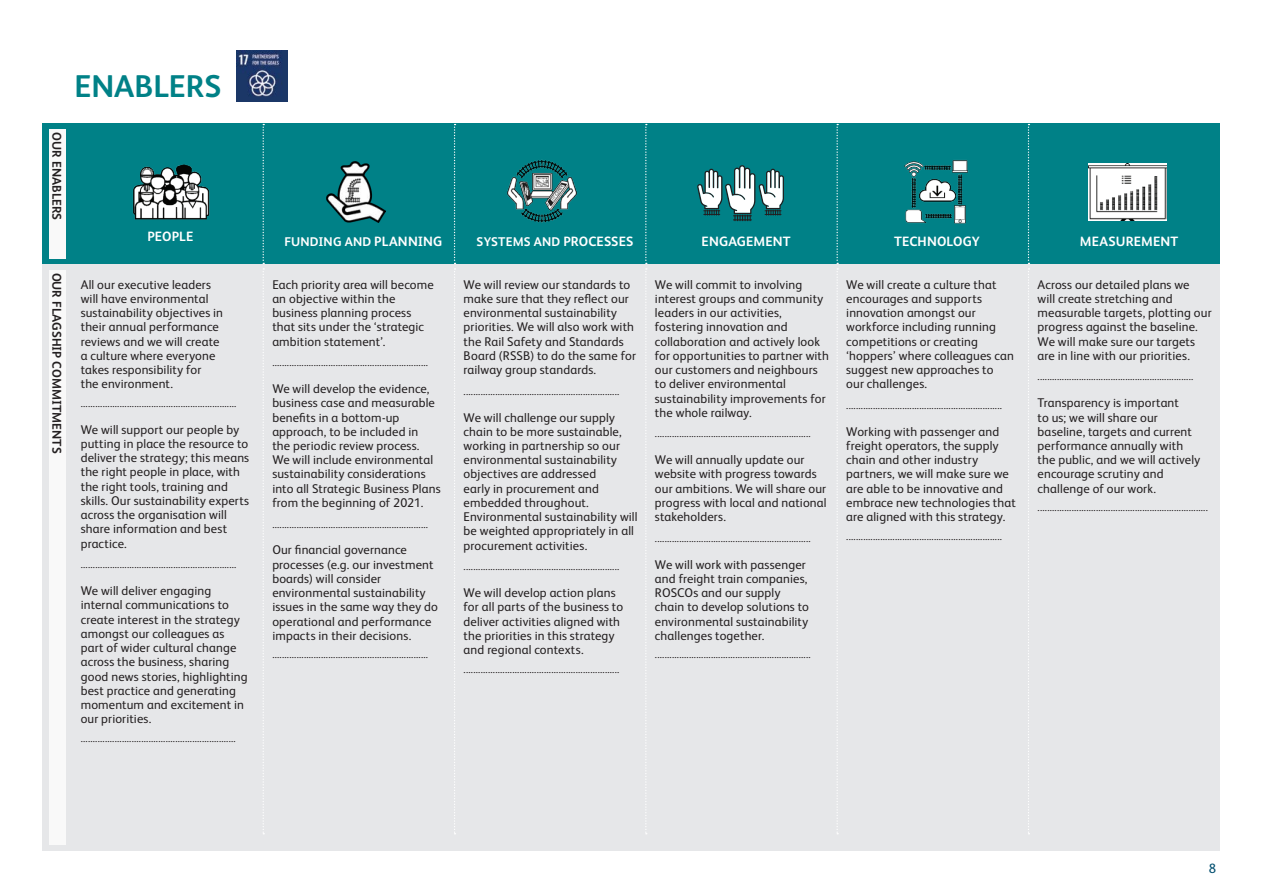
<style>
.page{position:relative;width:1263px;height:893px;background:#fff}
.page>*{position:absolute;margin:0;border:0;box-sizing:border-box;transform-origin:0 0}
.t1{font:700 31.5px "Network Rail Sans";color:#008187}
.Heading_CAPS_-_NR_Sa{font:700 13.5px "Network Rail Sans";letter-spacing:.01em;color:#fff}
.t2{font:13.5px "Network Rail Sans";color:#004e6f}
.NR_Sans_regular_12_1{font:12.6px/14.2px "Network Rail Sans";letter-spacing:.01em;color:#231f20}
.Heading_CAPS_-_NR_Sa-2{font:700 12.6px "Network Rail Sans";letter-spacing:.015em;color:#fff}
.t3{font:700 12.6px "Network Rail Sans";color:#231f20}
.NR_Sans_regular_12_1-2{font:10.5px "Network Rail Sans";color:#231f20}
.s1{font-size:13.5px}
</style>
<div class="page">
<div style="left:43px;top:124px;width:1177px;height:726px;background:#e6e7e9"></div>
<img style="left:236px;top:50px;width:52px;height:52px">
<div style="left:43px;top:124px;width:1177px;height:140px;background:#008187"></div>
<svg style="left:263px;top:124px;width:1px;height:710px"></svg>
<svg style="left:454px;top:124px;width:1px;height:710px"></svg>
<svg style="left:836px;top:124px;width:2px;height:710px"></svg>
<svg style="left:1028px;top:124px;width:1px;height:710px"></svg>
<svg style="left:645px;top:124px;width:2px;height:710px"></svg>
<div style="left:49px;top:130px;width:16px;height:129px;background:#f9f9f9"></div>
<div style="left:49px;top:270px;width:16px;height:574px;background:#f9f9f9"></div>
<img style="left:1089px;top:163px;width:78px;height:57px">
<img style="left:133px;top:164px;width:77px;height:56px">
<img style="left:507px;top:159px;width:70px;height:64px">
<img style="left:904px;top:160px;width:65px;height:64px">
<img style="left:327px;top:161px;width:58px;height:61px">
<svg style="left:697px;top:165px;width:87px;height:56px"></svg>
<p class="t3" style="left:65px;top:132px;width:89px;rotate:90deg">OUR ENABLERS</p>
<p class="t3" style="left:65px;top:272px;width:182px;rotate:90deg">OUR FLAGSHIP COMMITMENTS</p>
<p class="t1" style="left:74px;top:64px;width:149px">ENABLERS</p>
<p class="Heading_CAPS_-_NR_Sa" style="left:147px;top:227px;width:48px">PEOPLE</p>
<p class="NR_Sans_regular_12_1" style="left:81px;top:276px;width:144px">All our executive leaders will have environmental sustainability objectives in their annual performance reviews and we will create a culture where everyone takes responsibility for<br>the environment.</p>
<p class="NR_Sans_regular_12_1-2" style="left:81px;top:396px;width:157px">................................................................</p>
<p class="NR_Sans_regular_12_1" style="left:81px;top:422px;width:170px">We will support our people by putting in place the resource to deliver the strategy; this means the right people in place, with the right tools, training and skills. Our sustainability experts across the organisation will share information and best practice.</p>
<p class="NR_Sans_regular_12_1-2" style="left:81px;top:558px;width:157px">................................................................</p>
<p class="NR_Sans_regular_12_1" style="left:81px;top:583px;width:168px">We will deliver engaging internal communications to create interest in the strategy amongst our colleagues as part of wider cultural change across the business, sharing good news stories, highlighting best practice and generating momentum and excitement in our priorities.</p>
<p class="NR_Sans_regular_12_1-2" style="left:81px;top:731px;width:156px">................................................................</p>
<p class="Heading_CAPS_-_NR_Sa-2" style="left:284px;top:233px;width:159px">FUNDING AND <span class="s1">PLANNING</span></p>
<p class="Heading_CAPS_-_NR_Sa-2" style="left:477px;top:233px;width:158px">SYSTEMS AND <span class="s1">PROCESSES</span></p>
<p class="NR_Sans_regular_12_1" style="left:272px;top:276px;width:163px">Each priority area will become an objective within the business planning process that sits under the ‘strategic ambition statement’.</p>
<p class="NR_Sans_regular_12_1-2" style="left:272px;top:356px;width:157px">................................................................</p>
<p class="NR_Sans_regular_12_1" style="left:272px;top:381px;width:170px">We will develop the evidence, business case and measurable benefits in a bottom-up approach, to be included in<br>the periodic review process.<br>We will include environmental sustainability considerations into all Strategic Business Plans from the beginning of 2021.</p>
<p class="NR_Sans_regular_12_1-2" style="left:272px;top:517px;width:157px">................................................................</p>
<p class="NR_Sans_regular_12_1" style="left:272px;top:542px;width:167px">Our financial governance processes (e.g. our investment boards) will consider environmental sustainability issues in the same way they do operational and performance impacts in their decisions.</p>
<p class="NR_Sans_regular_12_1-2" style="left:272px;top:648px;width:157px">................................................................</p>
<p class="NR_Sans_regular_12_1" style="left:464px;top:276px;width:174px">We will review our standards to make sure that they reflect our environmental sustainability priorities. We will also work with the Rail Safety and Standards<br>Board (RSSB) to do the same for railway group standards.</p>
<p class="NR_Sans_regular_12_1-2" style="left:464px;top:384px;width:157px">................................................................</p>
<p class="NR_Sans_regular_12_1" style="left:464px;top:409px;width:175px">We will challenge our supply chain to be more sustainable, working in partnership so our environmental sustainability objectives are addressed<br>early in procurement and embedded throughout.<br>Environmental sustainability will be weighted appropriately in all procurement activities.</p>
<p class="NR_Sans_regular_12_1-2" style="left:464px;top:560px;width:157px">................................................................</p>
<p class="NR_Sans_regular_12_1" style="left:464px;top:585px;width:161px">We will develop action plans for all parts of the business to deliver activities aligned with the priorities in this strategy and regional contexts.</p>
<p class="NR_Sans_regular_12_1-2" style="left:464px;top:662px;width:157px">................................................................</p>
<p class="Heading_CAPS_-_NR_Sa" style="left:702px;top:232px;width:91px">ENGAGEMENT</p>
<p class="Heading_CAPS_-_NR_Sa" style="left:894px;top:232px;width:87px">TECHNOLOGY</p>
<p class="Heading_CAPS_-_NR_Sa" style="left:1080px;top:232px;width:100px">MEASUREMENT</p>
<p class="NR_Sans_regular_12_1" style="left:655px;top:276px;width:176px">We will commit to involving interest groups and community leaders in our activities, fostering innovation and collaboration and actively look for opportunities to partner with our customers and neighbours to deliver environmental sustainability improvements for the whole railway.</p>
<p class="NR_Sans_regular_12_1-2" style="left:655px;top:427px;width:157px">................................................................</p>
<p class="NR_Sans_regular_12_1" style="left:655px;top:452px;width:173px">We will annually update our website with progress towards our ambitions. We will share our progress with local and national stakeholders.</p>
<p class="NR_Sans_regular_12_1-2" style="left:655px;top:531px;width:157px">................................................................</p>
<p class="NR_Sans_regular_12_1" style="left:655px;top:557px;width:156px">We will work with passenger and freight train companies,<br>ROSCOs and our supply chain to develop solutions to environmental sustainability challenges together.</p>
<p class="NR_Sans_regular_12_1-2" style="left:655px;top:648px;width:157px">................................................................</p>
<p class="NR_Sans_regular_12_1" style="left:846px;top:276px;width:169px">We will create a culture that encourages and supports innovation amongst our workforce including running competitions or creating ‘hoppers’ where colleagues can suggest new approaches to our challenges.</p>
<p class="NR_Sans_regular_12_1-2" style="left:846px;top:398px;width:157px">................................................................</p>
<p class="NR_Sans_regular_12_1" style="left:846px;top:424px;width:171px">Working with passenger and freight operators, the supply chain and other industry partners, we will make sure we are able to be innovative and embrace new technologies that are aligned with this strategy.</p>
<p class="NR_Sans_regular_12_1-2" style="left:846px;top:529px;width:157px">................................................................</p>
<p class="NR_Sans_regular_12_1" style="left:1037px;top:276px;width:176px">Across our detailed plans we<br>will create stretching and measurable targets, plotting our progress against the baseline.<br>We will make sure our targets are in line with our priorities.</p>
<p class="NR_Sans_regular_12_1-2" style="left:1037px;top:370px;width:157px">................................................................</p>
<p class="NR_Sans_regular_12_1" style="left:1037px;top:395px;width:164px">Transparency is important<br>to us; we will share our baseline, targets and current performance annually with the public, and we will actively encourage scrutiny and challenge of our work.</p>
<p class="NR_Sans_regular_12_1-2" style="left:1037px;top:501px;width:172px">......................................................................</p>
<p class="t2" style="left:1209px;top:859px;width:9px">8</p>
</div>
